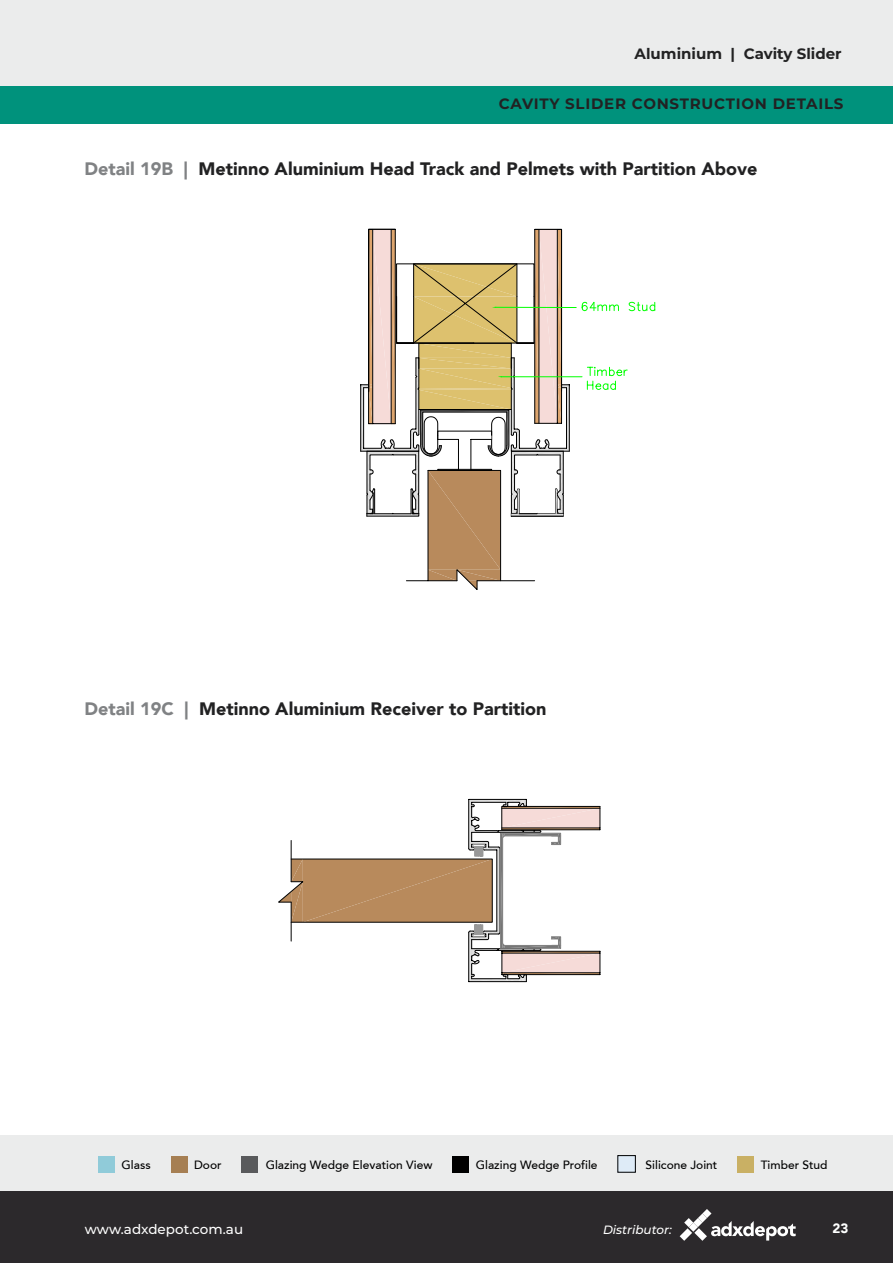
<style>
.page{position:relative;width:893px;height:1263px;background:#fff}
.page>*{position:absolute;margin:0;border:0;box-sizing:border-box;transform-origin:0 0}
.t1{font:900 18px "Avenir 95";color:#222223}
.t2{font:700 15px "Montserrat";letter-spacing:.035em;color:#222223}
.t3{font:700 15px "Montserrat";color:#222223}
.t4{font:500 13.5px "Montserrat";color:#fff}
.t5{font:900 13.5px "Avenir 95";color:#fff}
.t6{font:500 12px "Avenir 65";color:#000}
.t7{font:italic 500 12px "Montserrat";color:#fff}
.s1{color:#808284}
</style>
<div class="page">
<div style="left:0;top:84px;width:893px;height:40px;background:#00927c"></div>
<div style="left:0;top:0;width:893px;height:85px;background:#ebecec"></div>
<div style="left:0;top:1190px;width:893px;height:73px;background:#2c292c"></div>
<svg style="left:680px;top:1209px;width:116px;height:32px"></svg>
<div style="left:0;top:1135px;width:893px;height:56px;background:#ebecec"></div>
<div style="left:98px;top:1156px;width:17px;height:16px;background:#90cbd9"></div>
<div style="left:171px;top:1156px;width:16px;height:16px;background:#a67f53"></div>
<div style="left:242px;top:1156px;width:16px;height:16px;background:#595a5c"></div>
<div style="left:452px;top:1156px;width:17px;height:16px;background:#000"></div>
<img style="left:620px;top:1157px;width:14px;height:13px">
<div style="left:618px;top:1155px;width:18px;height:17px;border:1px solid #000"></div>
<div style="left:737px;top:1156px;width:17px;height:16px;background:#c9b064"></div>
<svg style="left:278px;top:799px;width:323px;height:183px"></svg>
<svg style="left:581px;top:301px;width:38px;height:10px"></svg>
<svg style="left:628px;top:302px;width:28px;height:9px"></svg>
<svg style="left:587px;top:367px;width:41px;height:23px"></svg>
<hr style="left:496px;top:307px;width:80px;height:1px;background:#0f0">
<svg style="left:360px;top:229px;width:210px;height:361px"></svg>
<hr style="left:502px;top:376px;width:80px;height:1px;background:#0f0">
<p class="t3" style="left:635px;top:47px;width:209px">Aluminium | Cavity Slider</p>
<p class="t2" style="left:499px;top:97px;width:346px">CAVITY SLIDER CONSTRUCTION DETAILS</p>
<p class="t1" style="left:84px;top:161px;width:674px"><span class="s1">Detail 19B |</span> Metinno Aluminium Head Track and Pelmets with Partition Above</p>
<p class="t1" style="left:84px;top:701px;width:463px"><span class="s1">Detail 19C |</span> Metinno Aluminium Receiver to Partition</p>
<p class="t6" style="left:122px;top:1160px;width:31px">Glass</p>
<p class="t6" style="left:194px;top:1160px;width:29px">Door</p>
<p class="t6" style="left:266px;top:1160px;width:168px">Glazing Wedge Elevation View</p>
<p class="t6" style="left:476px;top:1160px;width:123px">Glazing Wedge Profile</p>
<p class="t6" style="left:646px;top:1160px;width:73px">Silicone Joint</p>
<p class="t6" style="left:761px;top:1160px;width:68px">Timber Stud</p>
<p class="t4" style="left:85px;top:1224px;width:160px">www.adxdepot.com.au</p>
<p class="t7" style="left:603px;top:1223px;width:70px">Distributor:</p>
<p class="t5" style="left:832px;top:1222px;width:17px">23</p>
</div>
